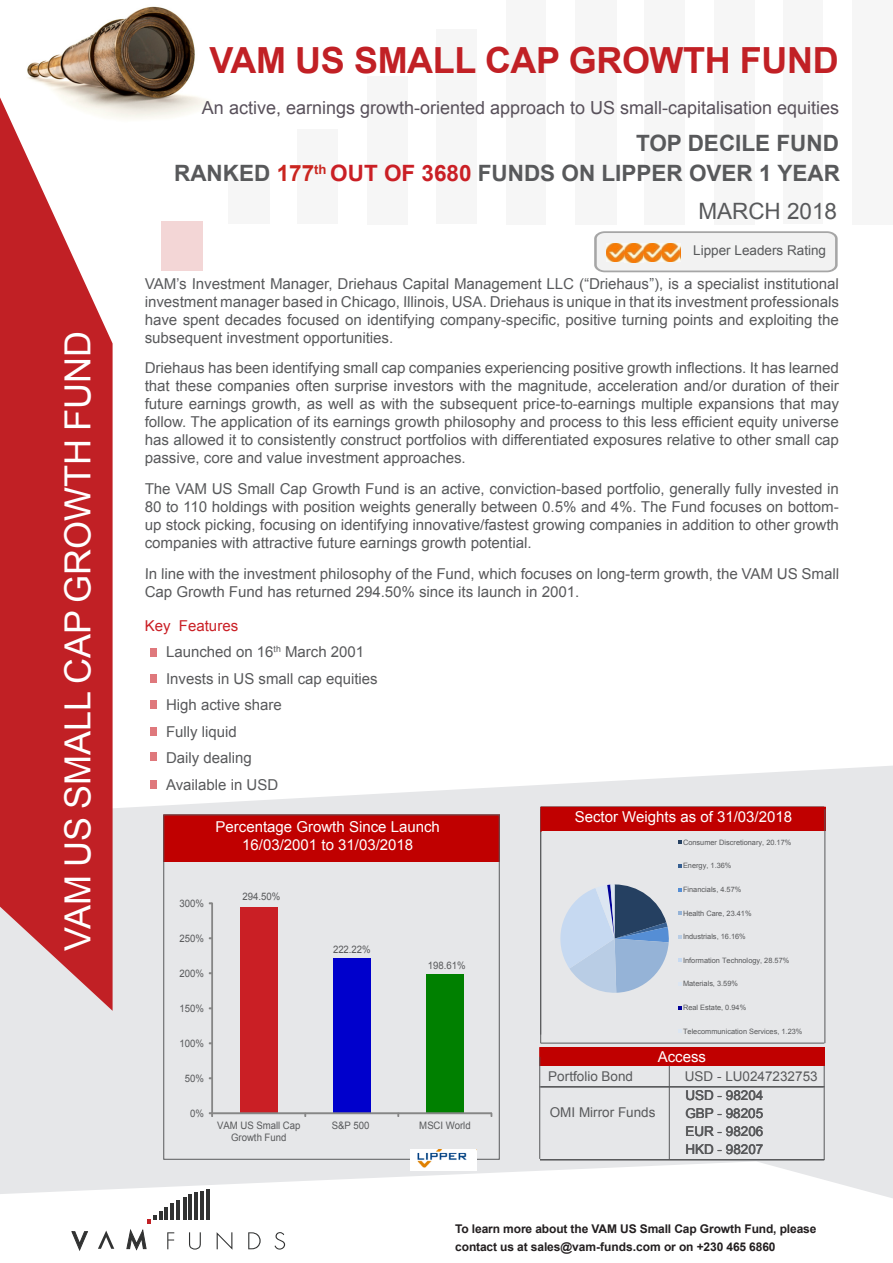
<style>
.page{position:relative;width:893px;height:1263px;background:#fff}
.page>*{position:absolute;margin:0;border:0;box-sizing:border-box;transform-origin:0 0}
.t1{font:36px "Arial";color:#fff}
.t2{font:700 36px "Arial";letter-spacing:-.01em;color:#c12025}
.t3{font:700 22.5px "Arial";color:#58595b}
.t4{font:22.5px "Arial";color:#58595b}
.t5{font:18px "Arial";color:#59515b}
.t6{font:15px/18px "Arial";color:#58595b;text-align:justify}
.t7{font:15px "Arial";color:#fff}
.t8{font:15px "Arial";color:#ca1f25}
.t9{font:13.5px "Arial";color:#58595b}
.t10{font:700 12px/18px "Arial";letter-spacing:-.01em;color:#231f20}
.t11{font:10.2px/11.9px "Arial";letter-spacing:-.005em;color:#58595b;text-align:center;scale:.93 1}
.t12{font:7.35px "Arial";letter-spacing:.005em;color:#58595b}
.s1{color:#ca251f}
.s2{color:#ca1f25}
</style>
<div class="page">
<svg style="left:0;top:766px;width:893px;height:432px;background:#e8e8ea"></svg>
<div style="left:165px;top:816px;width:333px;height:46px;background:#c00000"></div>
<div style="left:163px;top:814px;width:337px;height:346px;border:1px solid #58595b"></div>
<img style="left:27px;top:6px;width:183px;height:113px">
<div style="left:644px;top:0;width:41px;height:224px;background:#f6f6f6"></div>
<div style="left:714px;top:0;width:41px;height:224px;background:#f6f6f6"></div>
<div style="left:783px;top:0;width:40px;height:224px;background:#f6f6f6"></div>
<div style="left:852px;top:0;width:41px;height:224px;background:#f6f6f6"></div>
<div style="left:298px;top:129px;width:40px;height:95px;background:#f6f6f6"></div>
<div style="left:367px;top:76px;width:40px;height:148px;background:#f6f6f6"></div>
<div style="left:436px;top:30px;width:41px;height:194px;background:#f6f6f6"></div>
<div style="left:506px;top:0;width:40px;height:224px;background:#f6f6f6"></div>
<div style="left:575px;top:0;width:42px;height:224px;background:#f6f6f6"></div>
<div style="left:228px;top:174px;width:41px;height:50px;background:#f6f6f6"></div>
<svg style="left:0;top:97px;width:113px;height:914px;background:#cb4a4e"></svg>
<div style="left:161px;top:221px;width:41px;height:50px;background:#f3d6d6"></div>
<hr style="left:189px;top:1194px;width:3px;height:26px;background:#313232">
<hr style="left:195px;top:1192px;width:3px;height:28px;background:#313232">
<hr style="left:201px;top:1191px;width:3px;height:29px;background:#313232">
<hr style="left:207px;top:1189px;width:3px;height:31px;background:#313232">
<hr style="left:171px;top:1203px;width:3px;height:17px;background:#313232">
<hr style="left:177px;top:1200px;width:3px;height:20px;background:#313232">
<hr style="left:183px;top:1197px;width:3px;height:23px;background:#313232">
<svg style="left:72px;top:1231px;width:16px;height:19px"></svg>
<svg style="left:127px;top:1207px;width:47px;height:43px"></svg>
<svg style="left:189px;top:1232px;width:12px;height:17px"></svg>
<svg style="left:217px;top:1232px;width:15px;height:18px"></svg>
<svg style="left:248px;top:1232px;width:13px;height:17px"></svg>
<svg style="left:274px;top:1232px;width:11px;height:17px"></svg>
<svg style="left:98px;top:1230px;width:16px;height:19px"></svg>
<div style="left:150px;top:675px;width:6px;height:8px;background:#df787c"></div>
<div style="left:150px;top:701px;width:6px;height:8px;background:#df787c"></div>
<div style="left:150px;top:727px;width:6px;height:8px;background:#df787c"></div>
<div style="left:150px;top:753px;width:6px;height:8px;background:#df787c"></div>
<div style="left:150px;top:781px;width:6px;height:8px;background:#df787c"></div>
<div style="left:150px;top:649px;width:6px;height:8px;background:#df787c"></div>
<div style="left:540px;top:1047px;width:284px;height:19px;background:#c00000"></div>
<hr style="left:541px;top:1086px;width:283px;height:1px;background:#58595b">
<hr style="left:540px;top:1087px;width:283px;height:1px;background:#58595b">
<hr style="left:540px;top:1159px;width:284px;height:1px;background:#58595b">
<hr style="left:539px;top:1057px;width:1px;height:102px;background:#58595b">
<hr style="left:824px;top:1066px;width:1px;height:94px;background:#58595b">
<hr style="left:669px;top:1066px;width:1px;height:93px;background:#58595b">
<hr style="left:541px;top:1043px;width:283px;height:1px;background:#58595b">
<hr style="left:540px;top:807px;width:1px;height:227px;background:#58595b">
<hr style="left:540px;top:809px;width:1px;height:234px;background:#58595b">
<div style="left:541px;top:807px;width:284px;height:24px;background:#c00000"></div>
<hr style="left:825px;top:809px;width:1px;height:234px;background:#58595b">
<img style="left:411px;top:1150px;width:65px;height:20px">
<svg style="left:594px;top:231px;width:243px;height:41px"></svg>
<svg style="left:553px;top:884px;width:116px;height:109px;background:#a8bad1"></svg>
<svg style="left:678px;top:840px;width:3px;height:4px"></svg>
<svg style="left:678px;top:864px;width:3px;height:4px"></svg>
<svg style="left:678px;top:911px;width:3px;height:4px"></svg>
<svg style="left:678px;top:935px;width:3px;height:4px"></svg>
<svg style="left:678px;top:958px;width:3px;height:4px"></svg>
<svg style="left:678px;top:982px;width:3px;height:4px"></svg>
<svg style="left:678px;top:1029px;width:3px;height:4px"></svg>
<div style="left:240px;top:907px;width:37px;height:206px;background:#ca1f25"></div>
<div style="left:333px;top:958px;width:37px;height:155px;background:#00c"></div>
<div style="left:426px;top:974px;width:37px;height:139px;background:#008000"></div>
<div style="left:212px;top:903px;width:1px;height:210px;border:1px solid #868686"></div>
<div style="left:212px;top:1113px;width:280px;height:1px;border:1px solid #868686"></div>
<svg style="left:209px;top:1113px;width:4px;height:3px"></svg>
<p class="t1" style="left:54px;top:951px;width:622px;rotate:-90deg">VAM US SMALL CAP GROWTH FUND</p>
<p class="t2" style="left:210px;top:36px;width:631px">VAM US SMALL CAP GROWTH FUND</p>
<p class="t5" style="left:202px;top:96px;width:639px">An active, earnings growth-oriented approach to US small-capitalisation equities</p>
<p class="t3" style="left:636px;top:129px;width:204px">TOP DECILE FUND</p>
<p class="t3" style="left:174px;top:158px;width:667px">RANKED <span class="s1">177</span><sup>th</sup> <span class="s2">OUT OF 3680</span> FUNDS ON LIPPER OVER 1 YEAR</p>
<p class="t4" style="left:698px;top:196px;width:140px">MARCH 2018</p>
<p class="t9" style="left:693px;top:242px;width:134px">Lipper Leaders Rating</p>
<p class="t6" style="left:145px;top:274px;width:696px">VAM’s Investment Manager, Driehaus Capital Management LLC (“Driehaus”), is a specialist institutional investment manager based in Chicago, Illinois, USA. Driehaus is unique in that its investment professionals have spent decades focused on identifying company-specific, positive turning points and exploiting the subsequent investment opportunities.</p>
<p class="t6" style="left:145px;top:359px;width:696px">Driehaus has been identifying small cap companies experiencing positive growth inflections. It has learned that these companies often surprise investors with the magnitude, acceleration and/or duration of their future earnings growth, as well as with the subsequent price-to-earnings multiple expansions that may follow. The application of its earnings growth philosophy and process to this less efficient equity universe has allowed it to consistently construct portfolios with differentiated exposures relative to other small cap passive, core and value investment approaches.</p>
<p class="t6" style="left:145px;top:480px;width:696px">The VAM US Small Cap Growth Fund is an active, conviction-based portfolio, generally fully invested in 80 to 110 holdings with position weights generally between 0.5% and 4%. The Fund focuses on bottom&shy;up stock picking, focusing on identifying innovative/fastest growing companies in addition to other growth companies with attractive future earnings growth potential.</p>
<p class="t6" style="left:145px;top:565px;width:696px">In line with the investment philosophy of the Fund, which focuses on long-term growth, the VAM US Small<br>Cap Growth Fund has returned 294.50% since its launch in 2001.</p>
<p class="t8" style="left:145px;top:615px;width:95px">Key Features</p>
<p class="t6" style="left:166px;top:643px;width:200px">Launched on 16<sup>th</sup> March 2001</p>
<p class="t6" style="left:166px;top:669px;width:213px">Invests in US small cap equities</p>
<p class="t6" style="left:166px;top:696px;width:117px">High active share</p>
<p class="t6" style="left:166px;top:722px;width:72px">Fully liquid</p>
<p class="t6" style="left:166px;top:749px;width:87px">Daily dealing</p>
<p class="t6" style="left:166px;top:775px;width:114px">Available in USD</p>
<p class="t7" style="left:216px;top:816px;width:226px">Percentage Growth Since Launch</p>
<p class="t7" style="left:242px;top:834px;width:172px">16/03/2001 to 31/03/2018</p>
<p class="t11" style="left:180px;top:897px;width:28px">300%</p>
<p class="t11" style="left:180px;top:932px;width:28px">250%</p>
<p class="t11" style="left:180px;top:967px;width:28px">200%</p>
<p class="t11" style="left:180px;top:1002px;width:28px">150%</p>
<p class="t11" style="left:180px;top:1037px;width:28px">100%</p>
<p class="t11" style="left:185px;top:1072px;width:22px">50%</p>
<p class="t11" style="left:190px;top:1107px;width:16px">0%</p>
<p class="t11" style="left:243px;top:891px;width:42px">294.50%</p>
<p class="t11" style="left:333px;top:944px;width:42px">222.22%</p>
<p class="t11" style="left:428px;top:960px;width:42px">198.61%</p>
<p class="t11" style="left:217px;top:1119px;width:91px">VAM US Small Cap<br>Growth Fund</p>
<p class="t11" style="left:332px;top:1119px;width:42px">S&amp;P 500</p>
<p class="t11" style="left:419px;top:1119px;width:57px">MSCI World</p>
<p class="t7" style="left:575px;top:807px;width:219px">Sector Weights as of 31/03/2018</p>
<p class="t12" style="left:683px;top:837px;width:110px">Consumer Discretionary, 20.17%</p>
<p class="t12" style="left:683px;top:861px;width:50px">Energy, 1.36%</p>
<p class="t12" style="left:683px;top:885px;width:60px">Financials, 4.57%</p>
<p class="t12" style="left:683px;top:908px;width:70px">Health Care, 23.41%</p>
<p class="t12" style="left:683px;top:932px;width:64px">Industrials, 16.16%</p>
<p class="t12" style="left:683px;top:955px;width:108px">Information Technology, 28.57%</p>
<p class="t12" style="left:683px;top:979px;width:56px">Materials, 3.59%</p>
<p class="t12" style="left:683px;top:1003px;width:65px">Real Estate, 0.94%</p>
<p class="t12" style="left:683px;top:1026px;width:121px">Telecommunication Services, 1.23%</p>
<p class="t7" style="left:658px;top:1047px;width:50px">Access</p>
<p class="t9" style="left:548px;top:1067px;width:86px">Portfolio Bond</p>
<p class="t9" style="left:685px;top:1068px;width:134px">USD - LU0247232753</p>
<p class="t9" style="left:550px;top:1103px;width:107px">OMI Mirror Funds</p>
<p class="t9" style="left:685px;top:1086px;width:80px">USD - 98204</p>
<p class="t9" style="left:685px;top:1104px;width:79px">GBP - 98205</p>
<p class="t9" style="left:685px;top:1122px;width:80px">EUR - 98206</p>
<p class="t9" style="left:685px;top:1140px;width:80px">HKD - 98207</p>
<p class="t10" style="left:455px;top:1220px;width:363px">To learn more about the VAM US Small Cap Growth Fund, please contact us at sales@vam-funds.com or on +230 465 6860</p>
</div>
